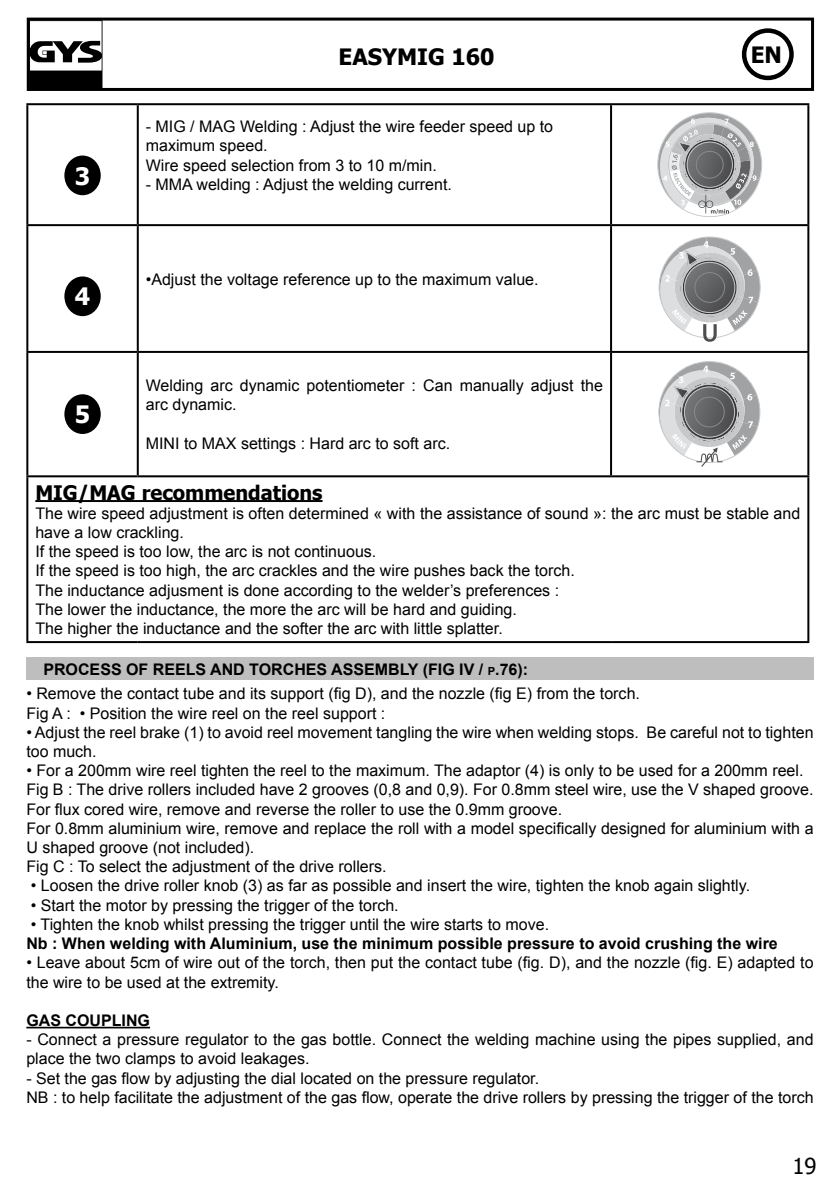
<style>
.page{position:relative;width:840px;height:1191px;background:#fff}
.page>*{position:absolute;margin:0;border:0;box-sizing:border-box;transform-origin:0 0}
.t1{font:700 24px "Tahoma";color:#fff}
.t2{font:700 22.4px "Tahoma";color:#000}
.t3{font:22px "Tahoma";color:#000}
.t4{font:700 20px "Tahoma";color:#000}
.t5{font:16px/19.2px "Arial";color:#000}
.t6{font:700 16px "Arial";color:#000}
.s1{font-size:11.2px}
</style>
<div class="page">
<div style="left:27px;top:18px;width:786px;height:73px;border:3px solid #000"></div>
<svg style="left:29px;top:20px;width:73px;height:68px"></svg>
<div style="left:741px;top:28px;width:52px;height:52px;border:4px solid #000;border-radius:50%"></div>
<hr style="left:26px;top:1026px;width:124px;height:2px;background:#000">
<hr style="left:26px;top:103px;width:112px;height:2px;background:#000">
<hr style="left:26px;top:105px;width:2px;height:119px;background:#000">
<hr style="left:138px;top:103px;width:472px;height:2px;background:#000">
<hr style="left:137px;top:105px;width:2px;height:119px;background:#000">
<hr style="left:610px;top:103px;width:198px;height:2px;background:#000">
<hr style="left:609px;top:105px;width:2px;height:119px;background:#000">
<hr style="left:806px;top:105px;width:2px;height:119px;background:#000">
<hr style="left:26px;top:224px;width:112px;height:2px;background:#000">
<hr style="left:26px;top:226px;width:2px;height:125px;background:#000">
<hr style="left:138px;top:224px;width:472px;height:2px;background:#000">
<hr style="left:137px;top:226px;width:2px;height:125px;background:#000">
<hr style="left:610px;top:224px;width:198px;height:2px;background:#000">
<hr style="left:609px;top:226px;width:2px;height:125px;background:#000">
<hr style="left:806px;top:226px;width:2px;height:125px;background:#000">
<hr style="left:26px;top:351px;width:112px;height:2px;background:#000">
<hr style="left:26px;top:353px;width:2px;height:122px;background:#000">
<hr style="left:138px;top:351px;width:472px;height:2px;background:#000">
<hr style="left:137px;top:353px;width:2px;height:122px;background:#000">
<hr style="left:610px;top:351px;width:198px;height:2px;background:#000">
<hr style="left:609px;top:353px;width:2px;height:122px;background:#000">
<hr style="left:806px;top:353px;width:2px;height:122px;background:#000">
<hr style="left:26px;top:475px;width:112px;height:2px;background:#000">
<hr style="left:26px;top:477px;width:2px;height:164px;background:#000">
<hr style="left:138px;top:475px;width:472px;height:2px;background:#000">
<hr style="left:610px;top:475px;width:198px;height:2px;background:#000">
<hr style="left:806px;top:477px;width:2px;height:164px;background:#000">
<hr style="left:26px;top:641px;width:112px;height:2px;background:#000">
<hr style="left:138px;top:641px;width:472px;height:2px;background:#000">
<hr style="left:610px;top:641px;width:198px;height:2px;background:#000">
<div style="left:64px;top:155px;width:37px;height:40px;background:#000;border-radius:50%"></div>
<svg style="left:657px;top:112px;width:104px;height:105px"></svg>
<div style="left:64px;top:276px;width:37px;height:40px;background:#000;border-radius:50%"></div>
<svg style="left:658px;top:236px;width:102px;height:106px"></svg>
<div style="left:64px;top:394px;width:37px;height:40px;background:#000;border-radius:50%"></div>
<svg style="left:658px;top:361px;width:102px;height:106px"></svg>
<hr style="left:35px;top:500px;width:287px;height:2px;background:#000">
<div style="left:26px;top:657px;width:787px;height:23px;background:#bebebe"></div>
<h1 class="t1" style="left:75px;top:159px;width:17px">3</h1>
<h1 class="t1" style="left:75px;top:280px;width:17px">4</h1>
<h2 class="t2" style="left:338px;top:41px;width:157px">EASYMIG 160</h2>
<h2 class="t2" style="left:750px;top:39px;width:33px">EN</h2>
<p class="t5" style="left:146px;top:117px;width:408px">- MIG / MAG Welding : Adjust the wire feeder speed up to maximum speed.<br>Wire speed selection from 3 to 10 m/min.</p>
<p class="t5" style="left:146px;top:175px;width:307px">- MMA welding : Adjust the welding current.</p>
<p class="t5" style="left:146px;top:270px;width:394px">•Adjust the voltage reference up to the maximum value.</p>
<p class="t5" style="left:146px;top:376px;width:458px">Welding arc dynamic potentiometer : Can manually adjust the arc dynamic.</p>
<p class="t5" style="left:146px;top:434px;width:306px">MINI to MAX settings : Hard arc to soft arc.</p>
<p class="t4" style="left:35px;top:478px;width:288px">MIG/MAG recommendations</p>
<p class="t5" style="left:35px;top:504px;width:766px">The wire speed adjustment is often determined « with the assistance of sound »: the arc must be stable and have a low crackling.<br>If the speed is too low, the arc is not continuous.<br>If the speed is too high, the arc crackles and the wire pushes back the torch.<br>The inductance adjusment is done according to the welder’s preferences :<br>The lower the inductance, the more the arc will be hard and guiding.<br>The higher the inductance and the softer the arc with little splatter.</p>
<p class="t6" style="left:43px;top:658px;width:486px">PROCESS OF REELS AND TORCHES ASSEMBLY (FIG IV / <span class="s1">p</span>.76):</p>
<p class="t5" style="left:26px;top:684px;width:614px">• Remove the contact tube and its support (fig D), and the nozzle (fig E) from the torch.<br>Fig A : • Position the wire reel on the reel support :</p>
<p class="t5" style="left:26px;top:722px;width:788px">• Adjust the reel brake (1) to avoid reel movement tangling the wire when welding stops. Be careful not to tighten too much.</p>
<p class="t5" style="left:26px;top:761px;width:788px">• For a 200mm wire reel tighten the reel to the maximum. The adaptor (4) is only to be used for a 200mm reel.<br>Fig B : The drive rollers included have 2 grooves (0,8 and 0,9). For 0.8mm steel wire, use the V shaped groove.<br>For flux cored wire, remove and reverse the roller to use the 0.9mm groove.<br>For 0.8mm aluminium wire, remove and replace the roll with a model specifically designed for aluminium with a U shaped groove (not included).<br>Fig C : To select the adjustment of the drive rollers.</p>
<p class="t5" style="left:31px;top:876px;width:720px">• Loosen the drive roller knob (3) as far as possible and insert the wire, tighten the knob again slightly.</p>
<p class="t5" style="left:31px;top:895px;width:369px">• Start the motor by pressing the trigger of the torch.</p>
<p class="t5" style="left:31px;top:914px;width:519px">• Tighten the knob whilst pressing the trigger until the wire starts to move.</p>
<p class="t6" style="left:26px;top:932px;width:752px">Nb : When welding with Aluminium, use the minimum possible pressure to avoid crushing the wire</p>
<p class="t5" style="left:26px;top:953px;width:788px">• Leave about 5cm of wire out of the torch, then put the contact tube (fig. D), and the nozzle (fig. E) adapted to the wire to be used at the extremity.</p>
<p class="t6" style="left:26px;top:1009px;width:125px">GAS COUPLING</p>
<p class="t5" style="left:26px;top:1030px;width:788px">- Connect a pressure regulator to the gas bottle. Connect the welding machine using the pipes supplied, and place the two clamps to avoid leakages.</p>
<p class="t5" style="left:26px;top:1068px;width:788px">- Set the gas flow by adjusting the dial located on the pressure regulator.<br>NB : to help facilitate the adjustment of the gas flow, operate the drive rollers by pressing the trigger of the torch</p>
<h1 class="t1" style="left:75px;top:398px;width:17px">5</h1>
<h3 class="t3" style="left:792px;top:1151px;width:26px">19</h3>
</div>
